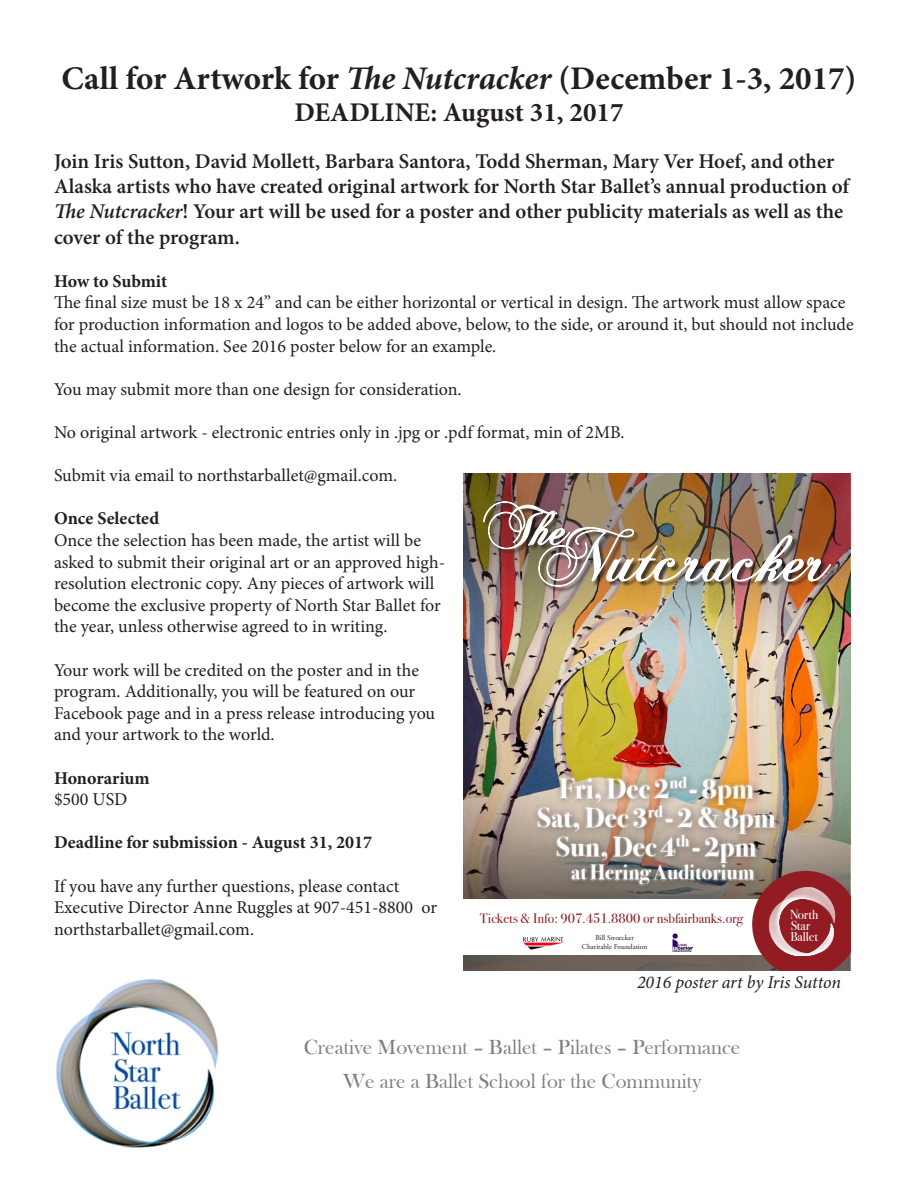
<style>
.page{position:relative;width:918px;height:1188px;background:#fff}
.page>*{position:absolute;margin:0;border:0;box-sizing:border-box;transform-origin:0 0}
.t1{font:69.9px "Chopin Script";color:#fff}
.t2{font:51.75px "Chopin Script";color:#fff}
.t3{font:700 33px "Minion Pro";color:#231f20}
.t4{font:700 27.6px/29.1px "Bodoni Svty Two ITCTT";color:#fff;text-align:center}
.t5{font:700 27px "Minion Pro";color:#231f20}
.t6{font:600 21px/25.2px "Minion Pro";color:#231f20}
.t7{font:21px/34.2px "Bask Old Face";color:#7f7f7f;text-align:center}
.t8{font:700 20.7px "Bodoni Svty Two ITCTT";color:#fff}
.t9{font:18px/21.6px "Minion Pro";color:#231f20}
.t10{font:700 18px "Minion Pro";color:#231f20}
.t11{font:italic 18px "Minion Pro";letter-spacing:-.005em;color:#231f20}
.t12{font:13.65px "Bodoni Svty Two ITCTT";color:#921c21}
.t13{font:13.05px/22px "Bodoni Svty Two ITCTT";color:#fff}
.t14{font:7.5px/8.9px "Adobe Garamond Pro";color:#231f20;text-align:center}
.s1{font-style:italic}
.s2{font-size:72.45px}
.s3{font-size:71.7px}
</style>
<div class="page">
<img style="left:56px;top:979px;width:163px;height:169px">
<img style="left:464px;top:473px;width:386px;height:182px">
<div style="left:484px;top:502px;width:353px;height:91px;background:#231f20;opacity:.75"></div>
<img style="left:483px;top:501px;width:349px;height:86px">
<img style="left:464px;top:655px;width:386px;height:315px">
<div style="left:464px;top:899px;width:301px;height:55px;background:#fff"></div>
<svg style="left:752px;top:871px;width:98px;height:99px;background:#9f4447"></svg>
<img style="left:523px;top:936px;width:41px;height:14px">
<img style="left:673px;top:933px;width:19px;height:18px">
<div style="left:532px;top:771px;width:252px;height:123px;background:#231f20;opacity:.75"></div>
<div style="left:536px;top:775px;width:242px;height:112px;background:#fff;opacity:.75"></div>
<p class="t3" style="left:62px;top:55px;width:796px">Call for Artwork for <span class="s1">The Nutcracker</span> (December 1-3, 2017)</p>
<p class="t5" style="left:294px;top:94px;width:331px">DEADLINE: August 31, 2017</p>
<p class="t6" style="left:54px;top:149px;width:797px">Join Iris Sutton, David Mollett, Barbara Santora, Todd Sherman, Mary Ver Hoef, and other Alaska artists who have created original artwork for North Star Ballet’s annual production of <span class="s1">The Nutcracker</span>! Your art will be used for a poster and other publicity materials as well as the cover of the program.</p>
<p class="t10" style="left:54px;top:268px;width:115px">How to Submit</p>
<p class="t9" style="left:54px;top:292px;width:801px">The final size must be 18 x 24” and can be either horizontal or vertical in design. The artwork must allow space for production information and logos to be added above, below, to the side, or around it, but should not include the actual information. See 2016 poster below for an example.</p>
<p class="t9" style="left:54px;top:378px;width:409px">You may submit more than one design for consideration.</p>
<p class="t9" style="left:54px;top:422px;width:572px">No original artwork - electronic entries only in .jpg or .pdf format, min of 2MB.</p>
<p class="t9" style="left:54px;top:465px;width:345px">Submit via email to northstarballet@gmail.com.</p>
<p class="t10" style="left:54px;top:506px;width:107px">Once Selected</p>
<p class="t9" style="left:54px;top:530px;width:393px">Once the selection has been made, the artist will be asked to submit their original art or an approved high&shy;resolution electronic copy. Any pieces of artwork will become the exclusive property of North Star Ballet for the year, unless otherwise agreed to in writing.</p>
<p class="t9" style="left:54px;top:659px;width:383px">Your work will be credited on the poster and in the program. Additionally, you will be featured on our Facebook page and in a press release introducing you and your artwork to the world.</p>
<p class="t10" style="left:54px;top:765px;width:97px">Honorarium</p>
<p class="t9" style="left:54px;top:789px;width:75px">$500 USD</p>
<p class="t10" style="left:54px;top:830px;width:320px">Deadline for submission - August 31, 2017</p>
<p class="t9" style="left:54px;top:875px;width:385px">If you have any further questions, please contact<br>Executive Director Anne Ruggles at 907-451-8800 or northstarballet@gmail.com.</p>
<p class="t2" style="left:483px;top:496px;width:86px">The</p>
<p class="t1" style="left:539px;top:515px;width:292px">Nu<span class="s2">t</span><span class="s3">c</span>racker</p>
<p class="t4" style="left:538px;top:771px;width:240px">Fri, Dec 2<sup>nd</sup> - 8pm<br>Sat, Dec 3<sup>rd</sup> - 2 &amp; 8pm<br>Sun, Dec 4<sup>th</sup> - 2pm</p>
<p class="t8" style="left:571px;top:855px;width:185px">at Hering Auditorium</p>
<p class="t13" style="left:790px;top:902px;width:30px">North<br>Ballet</p>
<p class="t12" style="left:480px;top:907px;width:265px">Tickets &amp; Info: 907.451.8800 or nsbfairbanks.org</p>
<p class="t13" style="left:791px;top:913px;width:21px">Star</p>
<p class="t14" style="left:582px;top:934px;width:67px">Bill Stroecker<br>Charitable Foundation</p>
<p class="t11" style="left:637px;top:970px;width:205px">2016 poster art by Iris Sutton</p>
<p class="t7" style="left:304px;top:1031px;width:438px">Creative Movement – Ballet – Pilates – Performance<br>We are a Ballet School for the Community</p>
</div>
